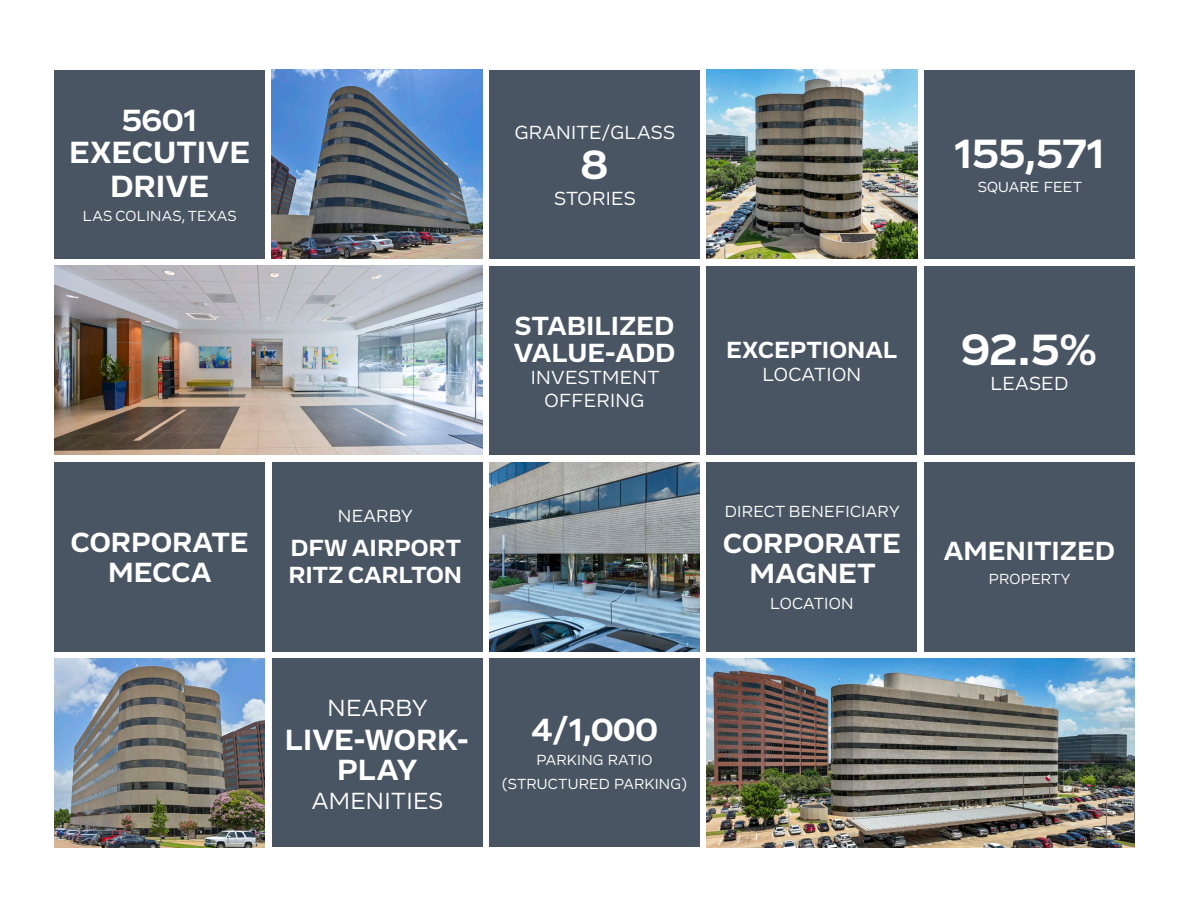
<style>
.page{position:relative;width:1188px;height:918px;background:#fff}
.page>*{position:absolute;margin:0;border:0;box-sizing:border-box;transform-origin:0 0}
.t1{font:700 45px "Vito";color:#fff}
.t2{font:700 42px "Vito";color:#fff}
.t3{font:700 33px "Vito";color:#fff}
.t4{font:700 31.5px/31.5px "Vito";letter-spacing:.015em;color:#fff;text-align:center}
.t5{font:700 30px/30px "Vito";letter-spacing:.015em;color:#fff;text-align:center}
.t6{font:700 28.5px "Vito";letter-spacing:.015em;color:#fff}
.t7{font:700 27px "Vito";letter-spacing:.015em;color:#fff}
.t8{font:700 24px "Vito";letter-spacing:.015em;color:#fff}
.t9{font:24px "Vito";letter-spacing:.015em;color:#fff}
.t10{font:19.5px "Vito";letter-spacing:.015em;color:#fff}
.t11{font:18px "Vito";letter-spacing:.015em;color:#fff}
.t12{font:16.5px "Vito";letter-spacing:.015em;color:#fff}
.t13{font:15px "Vito";letter-spacing:.015em;color:#fff}
</style>
<div class="page">
<div style="left:55px;top:70px;width:210px;height:189px;background:#4a5563"></div>
<img style="left:55px;top:266px;width:427px;height:189px">
<div style="left:55px;top:462px;width:210px;height:189px;background:#4a5563"></div>
<img style="left:55px;top:658px;width:210px;height:189px">
<img style="left:272px;top:70px;width:210px;height:189px">
<div style="left:272px;top:462px;width:210px;height:189px;background:#4a5563"></div>
<div style="left:272px;top:658px;width:210px;height:189px;background:#4a5563"></div>
<div style="left:489px;top:70px;width:211px;height:189px;background:#4a5563"></div>
<div style="left:489px;top:266px;width:211px;height:189px;background:#4a5563"></div>
<img style="left:489px;top:462px;width:211px;height:189px">
<div style="left:489px;top:658px;width:211px;height:189px;background:#4a5563"></div>
<img style="left:707px;top:70px;width:210px;height:189px">
<div style="left:707px;top:266px;width:210px;height:189px;background:#4a5563"></div>
<div style="left:707px;top:462px;width:210px;height:189px;background:#4a5563"></div>
<img style="left:707px;top:658px;width:428px;height:189px">
<div style="left:924px;top:70px;width:211px;height:189px;background:#4a5563"></div>
<div style="left:924px;top:266px;width:211px;height:189px;background:#4a5563"></div>
<div style="left:924px;top:462px;width:211px;height:189px;background:#4a5563"></div>
<p class="t4" style="left:69px;top:104px;width:182px">5601<br>EXECUTIVE</p>
<p class="t4" style="left:110px;top:170px;width:100px">DRIVE</p>
<p class="t13" style="left:83px;top:207px;width:155px">LAS COLINAS, TEXAS</p>
<p class="t10" style="left:515px;top:121px;width:162px">GRANITE/GLASS</p>
<p class="t2" style="left:581px;top:139px;width:29px">8</p>
<p class="t10" style="left:554px;top:187px;width:83px">STORIES</p>
<p class="t7" style="left:515px;top:309px;width:161px">STABILIZED</p>
<p class="t7" style="left:514px;top:336px;width:163px">VALUE-ADD</p>
<p class="t10" style="left:531px;top:366px;width:130px">INVESTMENT</p>
<p class="t10" style="left:545px;top:388px;width:101px">OFFERING</p>
<p class="t8" style="left:726px;top:335px;width:172px">EXCEPTIONAL</p>
<p class="t10" style="left:763px;top:362px;width:100px">LOCATION</p>
<p class="t6" style="left:71px;top:525px;width:179px">CORPORATE</p>
<p class="t6" style="left:108px;top:555px;width:104px">MECCA</p>
<p class="t11" style="left:338px;top:505px;width:76px">NEARBY</p>
<p class="t8" style="left:291px;top:533px;width:171px">DFW AIRPORT</p>
<p class="t8" style="left:289px;top:560px;width:175px">RITZ CARLTON</p>
<p class="t9" style="left:328px;top:693px;width:101px">NEARBY</p>
<p class="t5" style="left:285px;top:725px;width:185px">LIVE-WORK-<br>PLAY</p>
<p class="t9" style="left:312px;top:786px;width:133px">AMENITIES</p>
<p class="t3" style="left:532px;top:710px;width:128px">4/1,000</p>
<p class="t13" style="left:536px;top:751px;width:118px">PARKING RATIO</p>
<p class="t13" style="left:502px;top:775px;width:187px">(STRUCTURED PARKING)</p>
<p class="t12" style="left:725px;top:502px;width:176px">DIRECT BENEFICIARY</p>
<p class="t6" style="left:723px;top:526px;width:179px">CORPORATE</p>
<p class="t6" style="left:750px;top:556px;width:127px">MAGNET</p>
<p class="t12" style="left:770px;top:593px;width:85px">LOCATION</p>
<p class="t2" style="left:954px;top:128px;width:152px">155,571</p>
<p class="t13" style="left:978px;top:178px;width:106px">SQUARE FEET</p>
<p class="t1" style="left:961px;top:321px;width:137px">92.5%</p>
<p class="t10" style="left:990px;top:372px;width:79px">LEASED</p>
<p class="t7" style="left:944px;top:534px;width:172px">AMENITIZED</p>
<p class="t13" style="left:989px;top:570px;width:83px">PROPERTY</p>
</div>
